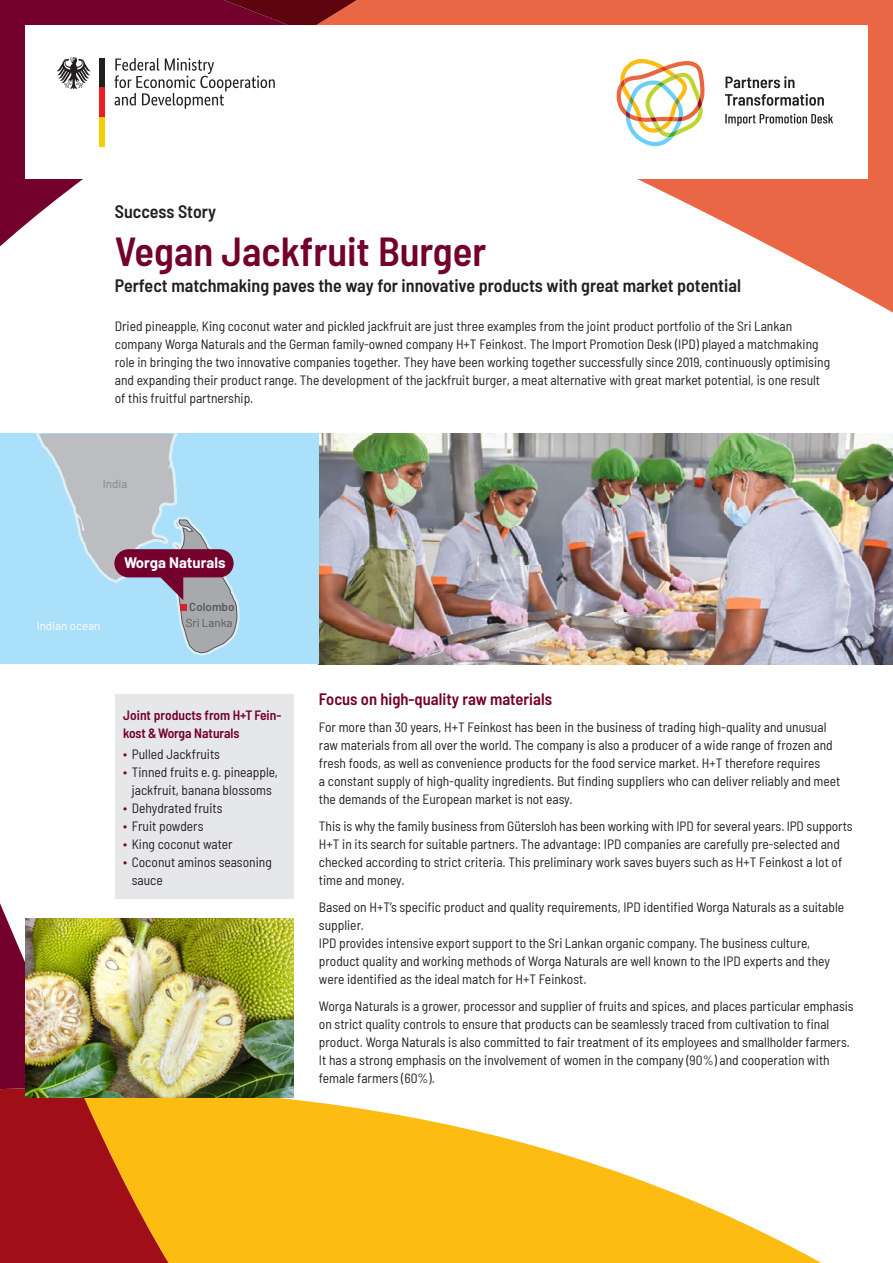
<style>
.page{position:relative;width:893px;height:1263px;background:#fff}
.page>*{position:absolute;margin:0;border:0;box-sizing:border-box;transform-origin:0 0}
.t1{font:600 semi-condensed 40.5px "Barlow";color:#73012b}
.t2{font:600 semi-condensed 18px "Barlow";color:#231f20}
.t3{font:600 semi-condensed 16.5px "Barlow";color:#73012b}
.t4{font:700 15px "Barlow";color:#fff}
.t5{font:semi-condensed 13.5px/18px "Barlow";color:#231f20}
.t6{font:600 semi-condensed 13.5px/18px "Barlow";color:#73012b}
.t7{font:11.55px "Barlow";color:#fff}
.t8{font:11.55px "Barlow";color:#57585a}
.t9{font:600 11.55px "Barlow";color:#57585a}
.t10{font:11.55px "Barlow";color:#808285}
.s1{color:#73012b}
</style>
<div class="page">
<svg style="left:602px;top:0;width:291px;height:313px;fill:#e96745"></svg>
<svg style="left:0;top:32px;width:83px;height:215px;fill:#73012b"></svg>
<svg style="left:0;top:0;width:602px;height:32px;background:#a7353a"></svg>
<svg style="left:243px;top:1088px;width:578px;height:175px;fill:#fdbc12"></svg>
<div style="left:26px;top:26px;width:841px;height:153px;background:#fff"></div>
<svg style="left:57px;top:57px;width:34px;height:32px"></svg>
<div style="left:99px;top:59px;width:6px;height:29px;background:#231f20"></div>
<div style="left:99px;top:88px;width:6px;height:29px;background:#ee1d23"></div>
<div style="left:99px;top:117px;width:6px;height:29px;background:#f4cf02"></div>
<svg style="left:114px;top:58px;width:161px;height:51px"></svg>
<svg style="left:616px;top:58px;width:89px;height:88px"></svg>
<svg style="left:725px;top:76px;width:69px;height:12px"></svg>
<svg style="left:725px;top:94px;width:99px;height:12px"></svg>
<svg style="left:725px;top:114px;width:108px;height:12px"></svg>
<img style="left:319px;top:434px;width:574px;height:230px">
<img style="left:243px;top:918px;width:50px;height:179px">
<div style="left:115px;top:694px;width:178px;height:204px;background:#e6e7e9"></div>
<div style="left:243px;top:434px;width:76px;height:230px;background:#aae0f9"></div>
<img style="left:0;top:434px;width:243px;height:829px">
<h2 class="t2" style="left:115px;top:199px;width:103px">Success Story</h2>
<h1 class="t1" style="left:115px;top:222px;width:373px">Vegan Jackfruit Burger</h1>
<h2 class="t2" style="left:115px;top:272px;width:628px">Perfect matchmaking paves the way for innovative products with great market potential</h2>
<p class="t5" style="left:115px;top:316px;width:717px">Dried pineapple, King coconut water and pickled jackfruit are just three examples from the joint product portfolio of the Sri Lankan company Worga Naturals and the German family-owned company H+T Feinkost. The Import Promotion Desk (IPD) played a matchmaking role in bringing the two innovative companies together. They have been working together successfully since 2019, continuously optimising and expanding their product range. The development of the jackfruit burger, a meat alternative with great market potential, is one result of this fruitful partnership.</p>
<p class="t10" style="left:103px;top:475px;width:26px">India</p>
<p class="t4" style="left:124px;top:552px;width:103px">Worga Naturals</p>
<p class="t7" style="left:37px;top:618px;width:65px">Indian ocean</p>
<p class="t9" style="left:189px;top:598px;width:47px">Colombo</p>
<p class="t8" style="left:186px;top:615px;width:48px">Sri Lanka</p>
<p class="t6" style="left:123px;top:705px;width:159px">Joint products from H+T Fein&shy;kost &amp; Worga Naturals</p>
<p class="t5" style="left:123px;top:744px;width:98px"><span class="s1">∙</span> Pulled Jackfruits</p>
<p class="t5" style="left:123px;top:762px;width:156px"><span class="s1">∙</span> Tinned fruits e.g. pineapple,</p>
<p class="t5" style="left:132px;top:780px;width:142px">jackfruit, banana blossoms</p>
<p class="t5" style="left:123px;top:798px;width:101px"><span class="s1">∙</span> Dehydrated fruits</p>
<p class="t5" style="left:123px;top:816px;width:82px"><span class="s1">∙</span> Fruit powders</p>
<p class="t5" style="left:123px;top:834px;width:111px"><span class="s1">∙</span> King coconut water</p>
<p class="t5" style="left:123px;top:852px;width:150px"><span class="s1">∙</span> Coconut aminos seasoning</p>
<p class="t5" style="left:132px;top:870px;width:33px">sauce</p>
<p class="t3" style="left:319px;top:687px;width:235px">Focus on high-quality raw materials</p>
<p class="t5" style="left:319px;top:717px;width:523px">For more than 30 years, H+T Feinkost has been in the business of trading high-quality and unusual raw materials from all over the world. The company is also a producer of a wide range of frozen and fresh foods, as well as convenience products for the food service market. H+T therefore requires<br>a constant supply of high-quality ingredients. But finding suppliers who can deliver reliably and meet the demands of the European market is not easy.</p>
<p class="t5" style="left:319px;top:816px;width:535px">This is why the family business from Gütersloh has been working with IPD for several years. IPD supports H+T in its search for suitable partners. The advantage: IPD companies are carefully pre-selected and checked according to strict criteria. This preliminary work saves buyers such as H+T Feinkost a lot of time and money.</p>
<p class="t5" style="left:319px;top:897px;width:527px">Based on H+T’s specific product and quality requirements, IPD identified Worga Naturals as a suitable supplier.<br>IPD provides intensive export support to the Sri Lankan organic company. The business culture, product quality and working methods of Worga Naturals are well known to the IPD experts and they were identified as the ideal match for H+T Feinkost.</p>
<p class="t5" style="left:319px;top:996px;width:536px">Worga Naturals is a grower, processor and supplier of fruits and spices, and places particular emphasis on strict quality controls to ensure that products can be seamlessly traced from cultivation to final product. Worga Naturals is also committed to fair treatment of its employees and smallholder farmers.<br>It has a strong emphasis on the involvement of women in the company (90%) and cooperation with female farmers (60%).</p>
</div>
